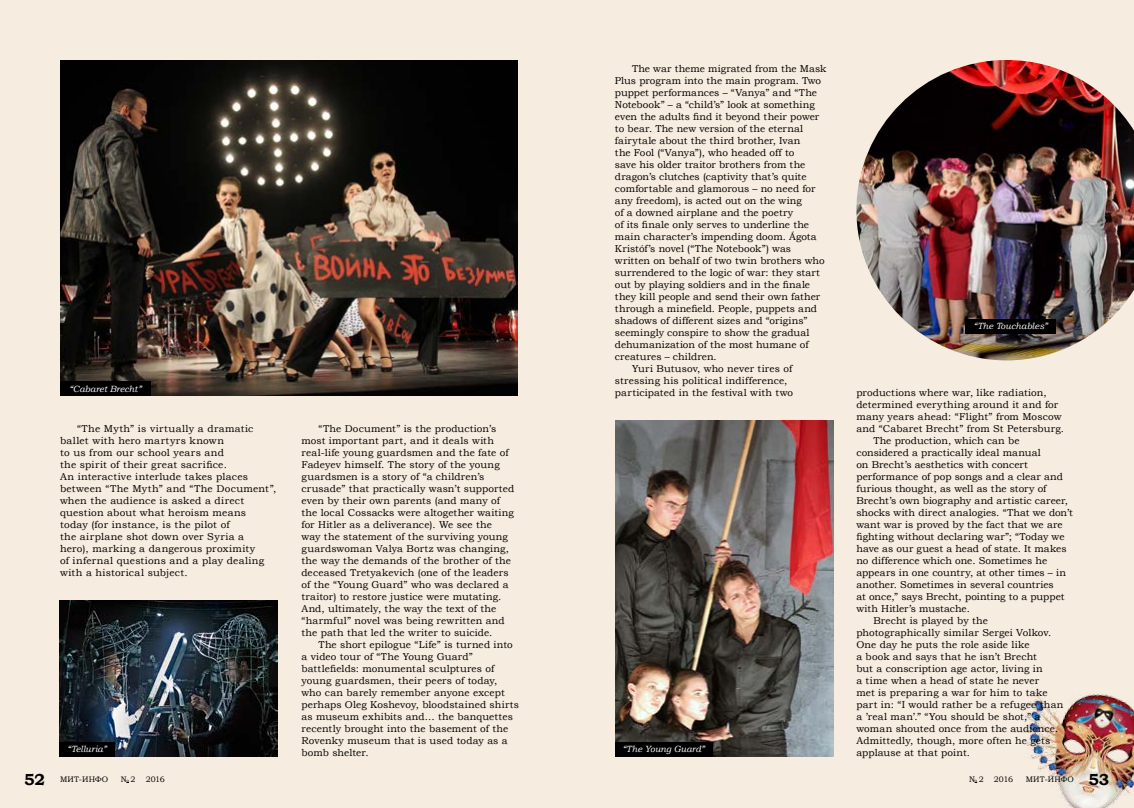
<style>
.page{position:relative;width:1134px;height:808px;background:#fff}
.page>*{position:absolute;margin:0;border:0;box-sizing:border-box;transform-origin:0 0}
.t1{font:10px/12px "Bookman Old Style";letter-spacing:.01em;color:#000}
.t2{font:10px "Bookman Old Style";letter-spacing:-.01em;color:#000}
.t3{font:italic 9px "Bookman Old Style";color:#fff}
.t4{font:8px "Bookman Old Style";letter-spacing:.02em;color:#000}
.s1{font-weight:700;font-size:16px}
.s2{font-size:4.6px}
</style>
<div class="page">
<div style="left:0;top:0;width:567px;height:808px;background:#f7ece0"></div>
<div style="left:567px;top:0;width:567px;height:808px;background:#f7ece0"></div>
<img style="left:1024px;top:691px;width:110px;height:117px">
<img style="left:60px;top:60px;width:458px;height:336px">
<img style="left:59px;top:600px;width:218px;height:156px">
<img style="left:615px;top:420px;width:218px;height:336px">
<div style="left:615px;top:742px;width:97px;height:14px;background:#000"></div>
<div style="left:59px;top:742px;width:56px;height:14px;background:#000"></div>
<img style="left:856px;top:60px;width:278px;height:300px">
<div style="left:965px;top:319px;width:91px;height:14px;background:#000"></div>
<div style="left:60px;top:382px;width:91px;height:14px;background:#000"></div>
<p class="t1" style="left:632px;top:63px;width:196px">The war theme migrated from the Mask</p>
<p class="t1" style="left:615px;top:75px;width:208px">Plus program into the main program. Two</p>
<p class="t1" style="left:615px;top:87px;width:204px">puppet performances – “Vanya” and “The</p>
<p class="t1" style="left:615px;top:99px;width:201px">Notebook” – a “child’s” look at something</p>
<p class="t1" style="left:615px;top:111px;width:206px">even the adults find it beyond their power</p>
<p class="t1" style="left:615px;top:123px;width:190px">to bear. The new version of the eternal</p>
<p class="t1" style="left:615px;top:135px;width:187px">fairytale about the third brother, Ivan</p>
<p class="t2" style="left:615px;top:146px;width:181px">the Fool (“Vanya”), who headed off to</p>
<p class="t1" style="left:615px;top:159px;width:192px">save his older traitor brothers from the</p>
<p class="t1" style="left:615px;top:171px;width:193px">dragon’s clutches (captivity that’s quite</p>
<p class="t2" style="left:615px;top:182px;width:202px">comfortable and glamorous – no need for</p>
<p class="t1" style="left:615px;top:195px;width:188px">any freedom), is acted out on the wing</p>
<p class="t1" style="left:615px;top:207px;width:180px">of a downed airplane and the poetry</p>
<p class="t1" style="left:615px;top:219px;width:196px">of its finale only serves to underline the</p>
<p class="t1" style="left:615px;top:231px;width:203px">main character’s impending doom. Ágota</p>
<p class="t1" style="left:615px;top:243px;width:178px">Kristóf’s novel (“The Notebook”) was</p>
<p class="t1" style="left:615px;top:255px;width:211px">written on behalf of two twin brothers who</p>
<p class="t1" style="left:615px;top:267px;width:206px">surrendered to the logic of war: they start</p>
<p class="t1" style="left:615px;top:279px;width:197px">out by playing soldiers and in the finale</p>
<p class="t1" style="left:615px;top:291px;width:207px">they kill people and send their own father</p>
<p class="t1" style="left:615px;top:303px;width:204px">through a minefield. People, puppets and</p>
<p class="t1" style="left:615px;top:315px;width:194px">shadows of different sizes and “origins”</p>
<p class="t1" style="left:615px;top:327px;width:196px">seemingly conspire to show the gradual</p>
<p class="t1" style="left:615px;top:339px;width:195px">dehumanization of the most humane of</p>
<p class="t1" style="left:615px;top:351px;width:103px">creatures – children.</p>
<p class="t1" style="left:632px;top:363px;width:162px">Yuri Butusov, who never tires of</p>
<p class="t1" style="left:615px;top:375px;width:174px">stressing his political indifference,</p>
<p class="t1" style="left:615px;top:387px;width:180px">participated in the festival with two</p>
<p class="t1" style="left:856px;top:387px;width:192px">productions where war, like radiation,</p>
<p class="t1" style="left:856px;top:399px;width:203px">determined everything around it and for</p>
<p class="t1" style="left:856px;top:411px;width:207px">many years ahead: “Flight” from Moscow</p>
<p class="t1" style="left:856px;top:423px;width:209px">and “Cabaret Brecht” from St Petersburg.</p>
<p class="t1" style="left:873px;top:435px;width:148px">The production, which can be</p>
<p class="t1" style="left:856px;top:447px;width:186px">considered a practically ideal manual</p>
<p class="t1" style="left:856px;top:459px;width:173px">on Brecht’s aesthetics with concert</p>
<p class="t1" style="left:856px;top:471px;width:208px">performance of pop songs and a clear and</p>
<p class="t1" style="left:856px;top:483px;width:191px">furious thought, as well as the story of</p>
<p class="t1" style="left:856px;top:495px;width:213px">Brecht’s own biography and artistic career,</p>
<p class="t1" style="left:856px;top:507px;width:218px">shocks with direct analogies. “That we don’t</p>
<p class="t1" style="left:856px;top:519px;width:208px">want war is proved by the fact that we are</p>
<p class="t1" style="left:856px;top:531px;width:210px">fighting without declaring war”; “Today we</p>
<p class="t1" style="left:856px;top:543px;width:212px">have as our guest a head of state. It makes</p>
<p class="t1" style="left:856px;top:555px;width:192px">no difference which one. Sometimes he</p>
<p class="t1" style="left:856px;top:567px;width:211px">appears in one country, at other times – in</p>
<p class="t1" style="left:856px;top:579px;width:199px">another. Sometimes in several countries</p>
<p class="t1" style="left:856px;top:591px;width:210px">at once,” says Brecht, pointing to a puppet</p>
<p class="t1" style="left:856px;top:603px;width:115px">with Hitler’s mustache.</p>
<p class="t1" style="left:873px;top:615px;width:116px">Brecht is played by the</p>
<p class="t1" style="left:856px;top:627px;width:196px">photographically similar Sergei Volkov.</p>
<p class="t1" style="left:856px;top:639px;width:175px">One day he puts the role aside like</p>
<p class="t1" style="left:856px;top:651px;width:182px">a book and says that he isn’t Brecht</p>
<p class="t1" style="left:856px;top:663px;width:188px">but a conscription age actor, living in</p>
<p class="t1" style="left:856px;top:675px;width:184px">a time when a head of state he never</p>
<p class="t1" style="left:856px;top:687px;width:193px">met is preparing a war for him to take</p>
<p class="t1" style="left:856px;top:699px;width:209px">part in: “I would rather be a refugee than</p>
<p class="t1" style="left:856px;top:711px;width:185px">a ’real man’.” “You should be shot,” a</p>
<p class="t1" style="left:856px;top:723px;width:203px">woman shouted once from the audience.</p>
<p class="t1" style="left:856px;top:735px;width:195px">Admittedly, though, more often he gets</p>
<p class="t1" style="left:856px;top:747px;width:115px">applause at that point.</p>
<p class="t3" style="left:973px;top:320px;width:76px">“The Touchables”</p>
<p class="t3" style="left:69px;top:383px;width:74px">“Cabaret Brecht”</p>
<p class="t1" style="left:60px;top:423px;width:218px;text-indent:17px">“The Myth” is virtually a dramatic ballet with hero martyrs known<br>to us from our school years and<br>the spirit of their great sacrifice.<br>An interactive interlude takes places between “The Myth” and “The Document”, when the audience is asked a direct question about what heroism means today (for instance, is the pilot of<br>the airplane shot down over Syria a<br>hero), marking a dangerous proximity<br>of infernal questions and a play dealing with a historical subject.</p>
<p class="t1" style="left:301px;top:423px;width:214px;text-indent:17px">“The Document” is the production’s most important part, and it deals with real-life young guardsmen and the fate of Fadeyev himself. The story of the young guardsmen is a story of “a children’s crusade” that practically wasn’t supported even by their own parents (and many of the local Cossacks were altogether waiting for Hitler as a deliverance). We see the<br>way the statement of the surviving young guardswoman Valya Bortz was changing, the way the demands of the brother of the deceased Tretyakevich (one of the leaders of the “Young Guard” who was declared a traitor) to restore justice were mutating.<br>And, ultimately, the way the text of the “harmful” novel was being rewritten and the path that led the writer to suicide.</p>
<p class="t1" style="left:301px;top:639px;width:219px;text-indent:17px">The short epilogue “Life” is turned into a video tour of “The Young Guard” battlefields: monumental sculptures of young guardsmen, their peers of today, who can barely remember anyone except perhaps Oleg Koshevoy, bloodstained shirts as museum exhibits and… the banquettes recently brought into the basement of the Rovenky museum that is used today as a bomb shelter.</p>
<p class="t3" style="left:67px;top:743px;width:41px">“Telluria”</p>
<p class="t3" style="left:622px;top:743px;width:84px">“The Young Guard”</p>
<p class="t4" style="left:24px;top:774px;width:86px"><span class="s1">52</span> МИТ-ИНФО</p>
<p class="t4" style="left:121px;top:774px;width:16px">N<span class="s2">o</span> 2</p>
<p class="t4" style="left:146px;top:774px;width:21px">2016</p>
<p class="t4" style="left:969px;top:774px;width:16px">N<span class="s2">o</span> 2</p>
<p class="t4" style="left:994px;top:774px;width:21px">2016</p>
<p class="t4" style="left:1026px;top:774px;width:85px">МИТ-ИНФО <span class="s1">53</span></p>
</div>
